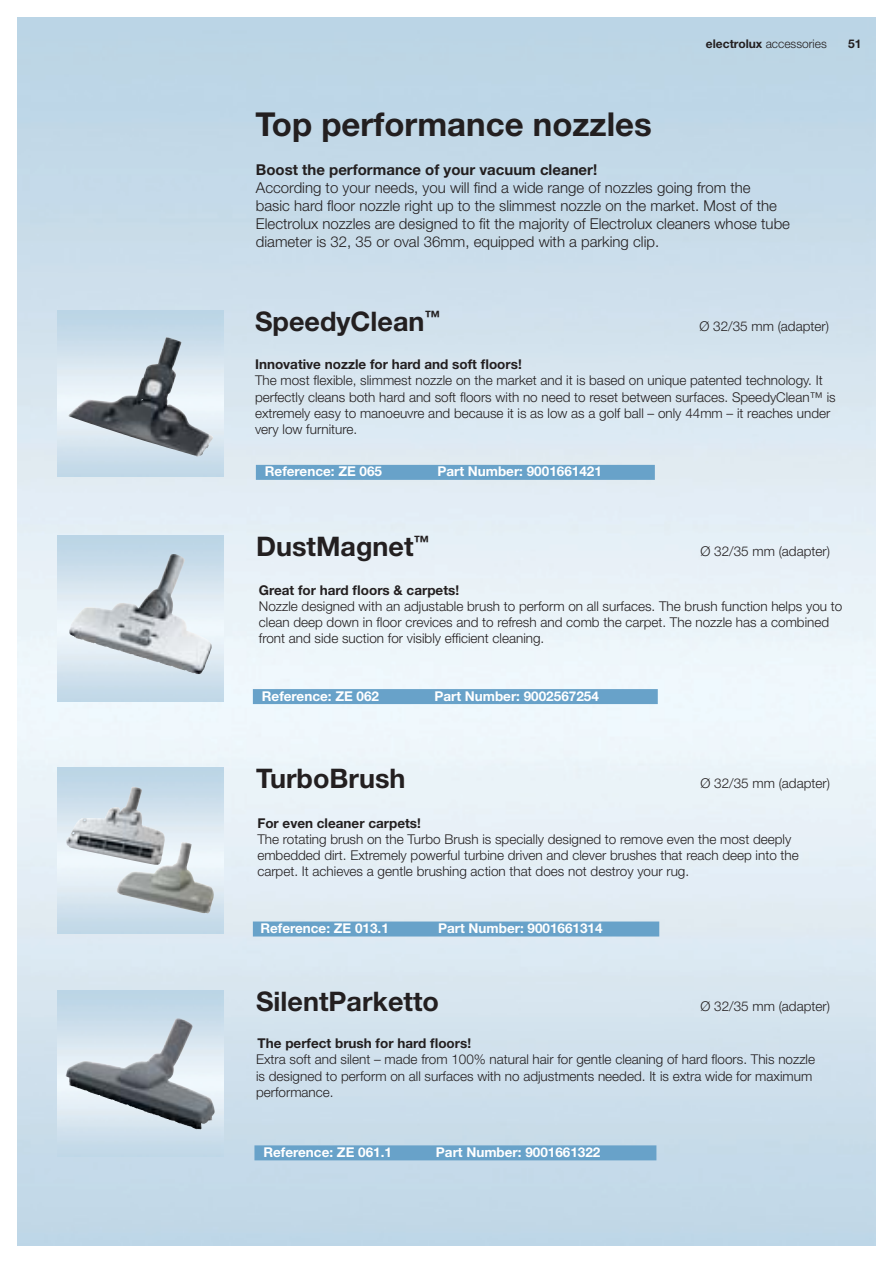
<style>
.page{position:relative;width:893px;height:1263px;background:#fff}
.page>*{position:absolute;margin:0;border:0;box-sizing:border-box;transform-origin:0 0}
.t1{font:700 33px "Helvetica Neue LT Std";color:#231f20}
.t2{font:700 27px "Helvetica Neue LT Std";color:#231f20}
.t3{font:300 15px/18px "Helvetica Neue LT Std";color:#231f20}
.t4{font:700 15px "Helvetica Neue LT Std";color:#231f20}
.t5{font:300 13.5px/16.2px "Helvetica Neue LT Std";color:#231f20}
.t6{font:700 13.5px "Helvetica Neue LT Std";color:#fff}
.t7{font:700 13.5px "Helvetica Neue LT Std";color:#231f20}
.t8{font:300 12px "Helvetica Neue LT Std";color:#231f20}
.t9{font:700 12px "Helvetica Neue LT Std";color:#231f20}
.s1{font-weight:700}
</style>
<div class="page">
<img style="left:68px;top:337px;width:145px;height:120px">
<div style="left:256px;top:465px;width:399px;height:15px;background:#68a2c9"></div>
<div style="left:254px;top:1145px;width:402px;height:15px;background:#68a2c9"></div>
<img style="left:57px;top:991px;width:166px;height:166px">
<img style="left:66px;top:1019px;width:110px;height:82px">
<img style="left:57px;top:536px;width:166px;height:165px">
<img style="left:69px;top:554px;width:103px;height:97px">
<div style="left:253px;top:689px;width:405px;height:15px;background:#68a2c9"></div>
<img style="left:66px;top:787px;width:148px;height:127px">
<div style="left:253px;top:922px;width:406px;height:15px;background:#68a2c9"></div>
<p class="t8" style="left:706px;top:39px;width:122px"><span class="s1">electrolux</span> accessories</p>
<p class="t9" style="left:848px;top:39px;width:15px">51</p>
<h1 class="t1" style="left:255px;top:112px;width:398px">Top performance nozzles</h1>
<p class="t4" style="left:256px;top:165px;width:343px">Boost the performance of your vacuum cleaner!</p>
<p class="t3" style="left:256px;top:180px;width:536px">According to your needs, you will find a wide range of nozzles going from the<br>basic hard floor nozzle right up to the slimmest nozzle on the market. Most of the Electrolux nozzles are designed to fit the majority of Electrolux cleaners whose tube diameter is 32, 35 or oval 36mm, equipped with a parking clip.</p>
<h2 class="t2" style="left:255px;top:312px;width:187px">SpeedyClean<sup>™</sup></h2>
<p class="t5" style="left:699px;top:319px;width:131px">Ø 32/35 mm (adapter)</p>
<p class="t7" style="left:255px;top:360px;width:268px">Innovative nozzle for hard and soft floors!</p>
<p class="t5" style="left:255px;top:374px;width:582px">The most flexible, slimmest nozzle on the market and it is based on unique patented technology. It perfectly cleans both hard and soft floors with no need to reset between surfaces. SpeedyClean™ is extremely easy to manoeuvre and because it is as low as a golf ball – only 44mm – it reaches under very low furniture.</p>
<p class="t6" style="left:265px;top:467px;width:119px">Reference: ZE 065</p>
<p class="t6" style="left:437px;top:467px;width:166px">Part Number: 9001661421</p>
<h2 class="t2" style="left:256px;top:537px;width:175px">DustMagnet<sup>™</sup></h2>
<p class="t5" style="left:700px;top:544px;width:131px">Ø 32/35 mm (adapter)</p>
<p class="t7" style="left:259px;top:585px;width:202px">Great for hard floors &amp; carpets!</p>
<p class="t5" style="left:259px;top:599px;width:585px">Nozzle designed with an adjustable brush to perform on all surfaces. The brush function helps you to clean deep down in floor crevices and to refresh and comb the carpet. The nozzle has a combined front and side suction for visibly efficient cleaning.</p>
<p class="t6" style="left:262px;top:691px;width:119px">Reference: ZE 062</p>
<p class="t6" style="left:434px;top:691px;width:166px">Part Number: 9002567254</p>
<h2 class="t2" style="left:256px;top:768px;width:151px">TurboBrush</h2>
<p class="t5" style="left:700px;top:776px;width:131px">Ø 32/35 mm (adapter)</p>
<p class="t7" style="left:257px;top:818px;width:165px">For even cleaner carpets!</p>
<p class="t5" style="left:257px;top:832px;width:543px">The rotating brush on the Turbo Brush is specially designed to remove even the most deeply embedded dirt. Extremely powerful turbine driven and clever brushes that reach deep into the carpet. It achieves a gentle brushing action that does not destroy your rug.</p>
<p class="t6" style="left:260px;top:923px;width:130px">Reference: ZE 013.1</p>
<p class="t6" style="left:438px;top:923px;width:166px">Part Number: 9001661314</p>
<h2 class="t2" style="left:256px;top:992px;width:184px">SilentParketto</h2>
<p class="t5" style="left:700px;top:999px;width:131px">Ø 32/35 mm (adapter)</p>
<p class="t7" style="left:258px;top:1039px;width:215px">The perfect brush for hard floors!</p>
<p class="t5" style="left:256px;top:1053px;width:560px">Extra soft and silent – made from 100% natural hair for gentle cleaning of hard floors. This nozzle is designed to perform on all surfaces with no adjustments needed. It is extra wide for maximum performance.</p>
<p class="t6" style="left:263px;top:1147px;width:130px">Reference: ZE 061.1</p>
<p class="t6" style="left:436px;top:1147px;width:166px">Part Number: 9001661322</p>
</div>
